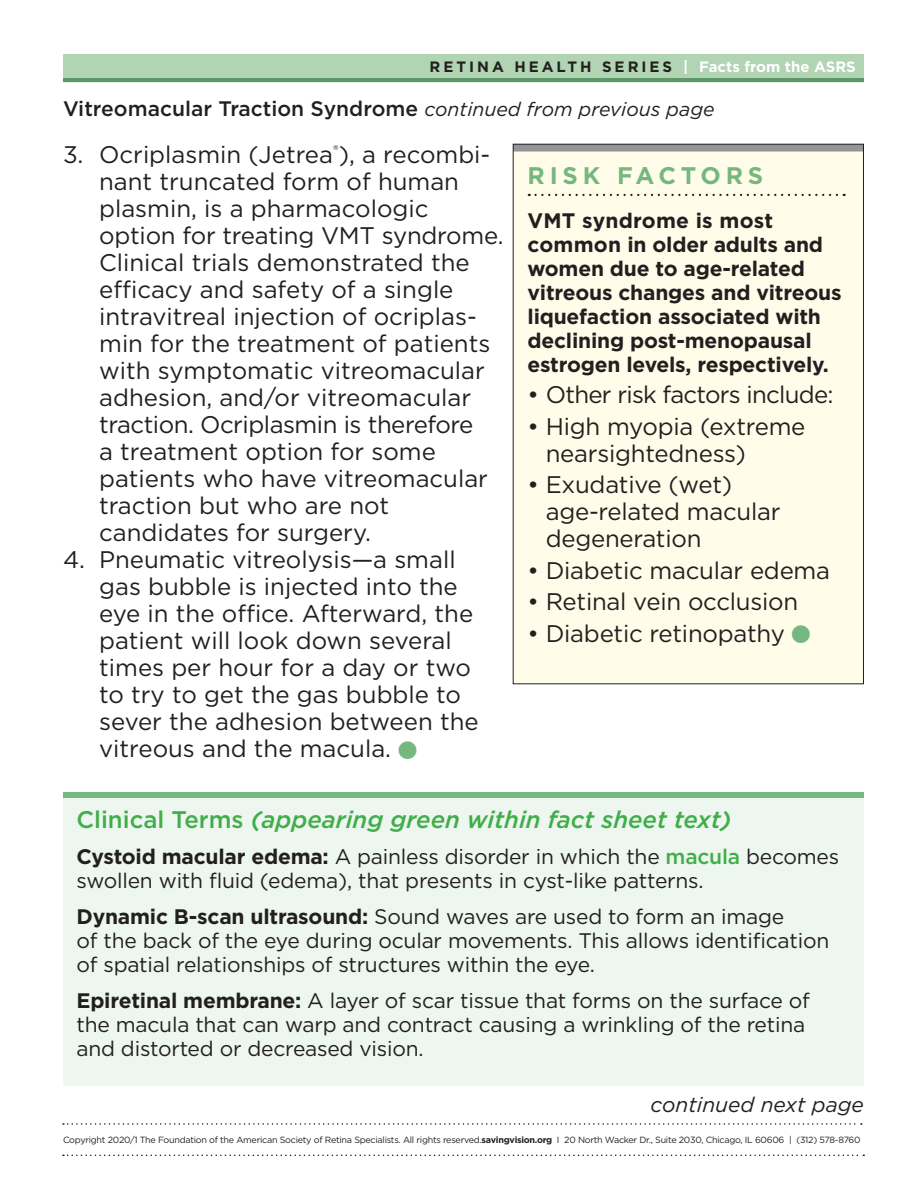
<style>
.page{position:relative;width:918px;height:1188px;background:#fff}
.page>*{position:absolute;margin:0;border:0;box-sizing:border-box;transform-origin:0 0}
.t1{font:24px/27px "Gotham";color:#231f20}
.t2{font:italic 500 24px "Gotham";color:#40ae49}
.t3{font:24px "Gotham";letter-spacing:-.03em;color:#231f20}
.t4{font:700 24px "Gotham";letter-spacing:.2em;color:#76b77f}
.t5{font:21px/24px "Gotham";letter-spacing:-.01em;color:#231f20}
.t6{font:700 21px/24px "Gotham";letter-spacing:-.01em;color:#231f20}
.t7{font:500 21px "Gotham";color:#231f20}
.t8{font:italic 21px "Gotham";color:#231f20}
.t9{font:700 15px "Gotham";letter-spacing:.2em;color:#231f20}
.t10{font:9px "Gotham";letter-spacing:-.03em;color:#231f20}
.s1{color:#fff}
.s2{font-weight:400;font-style:italic;font-size:19.5px}
.s3{font-style:normal}
.s4{font-weight:700}
.s5{font-weight:500;color:#40ae49}
</style>
<div class="page">
<hr style="left:63px;top:78px;width:801px;height:4px;background:#609768">
<div style="left:63px;top:54px;width:801px;height:24px;background:#b1d4b3"></div>
<div style="left:513px;top:144px;width:351px;height:540px;background:#fffde9"></div>
<svg style="left:529px;top:194px;width:316px;height:2px"></svg>
<div style="left:513px;top:144px;width:351px;height:8px;background:#939598"></div>
<div style="left:63px;top:795px;width:801px;height:290px;background:#edf6ef"></div>
<div style="left:63px;top:792px;width:801px;height:6px;background:#76b77f"></div>
<svg style="left:63px;top:1123px;width:799px;height:2px"></svg>
<svg style="left:63px;top:1155px;width:801px;height:1px"></svg>
<p class="t9" style="left:429px;top:57px;width:428px">RETINA HEALTH SERIES <span class="s1">| Factsfrom the ASRS</span></p>
<p class="t7" style="left:63px;top:95px;width:653px">Vitreomacular Traction Syndrome <span class="s2">continued from previous page</span></p>
<p class="t1" style="left:99px;top:141px;width:406px;text-indent:-36px">3. Ocriplasmin (Jetrea<sup>®</sup>), a recombi&shy;nant truncated form of human plasmin, is a pharmacologic option for treating VMT syndrome.<br>Clinical trials demonstrated the efficacy and safety of a single intravitreal injection of ocriplas&shy;min for the treatment of patients with symptomatic vitreomacular adhesion, and/or vitreomacular traction. Ocriplasmin is therefore<br>a treatment option for some patients who have vitreomacular traction but who are not candidates for surgery.</p>
<p class="t1" style="left:99px;top:546px;width:381px;text-indent:-36px">4. Pneumatic vitreolysis—a small gas bubble is injected into the eye in the office. Afterward, the patient will look down several times per hour for a day or two to try to get the gas bubble to sever the adhesion between the vitreous and the macula.</p>
<p class="t4" style="left:528px;top:160px;width:237px">RISK FACTORS</p>
<p class="t6" style="left:528px;top:208px;width:316px">VMT syndrome is most common in older adults and women due to age-related vitreous changes and vitreous liquefaction associated with declining post-menopausal estrogen levels, respectively.</p>
<p class="t3" style="left:528px;top:379px;width:308px">• Other risk factors include:</p>
<p class="t1" style="left:546px;top:412px;width:261px;text-indent:-18px">• High myopia (extreme nearsightedness)</p>
<p class="t1" style="left:546px;top:471px;width:236px;text-indent:-18px">• Exudative (wet) age-related macular degeneration</p>
<p class="t1" style="left:528px;top:556px;width:304px">• Diabetic macular edema</p>
<p class="t1" style="left:528px;top:588px;width:272px">• Retinal vein occlusion</p>
<p class="t1" style="left:528px;top:619px;width:259px">• Diabetic retinopathy</p>
<p class="t2" style="left:76px;top:804px;width:656px"><span class="s3">Clinical Terms</span> (appearing green within fact sheet text)</p>
<p class="t5" style="left:76px;top:844px;width:764px"><span class="s4">Cystoid macular edema:</span> A painless disorder in which the <span class="s5">macula</span> becomes swollen with fluid (edema), that presents in cyst-like patterns.</p>
<p class="t5" style="left:76px;top:904px;width:754px"><span class="s4">Dynamic B-scan ultrasound:</span> Sound waves are used to form an image<br>of the back of the eye during ocular movements. This allows identification of spatial relationships of structures within the eye.</p>
<p class="t5" style="left:76px;top:988px;width:735px"><span class="s4">Epiretinal membrane:</span> A layer of scar tissue that forms on the surface of the macula that can warp and contract causing a wrinkling of the retina and distorted or decreased vision.</p>
<p class="t8" style="left:651px;top:1091px;width:215px">continued next page</p>
<p class="t10" style="left:63px;top:1134px;width:799px">Copyright 2020/1 The Foundation of the American Society of Retina Specialists. All rights reserved.<span class="s4">savingvision.org</span> I 20 North Wacker Dr., Suite 2030, Chicago, IL 60606 | (312) 578-8760</p>
</div>
